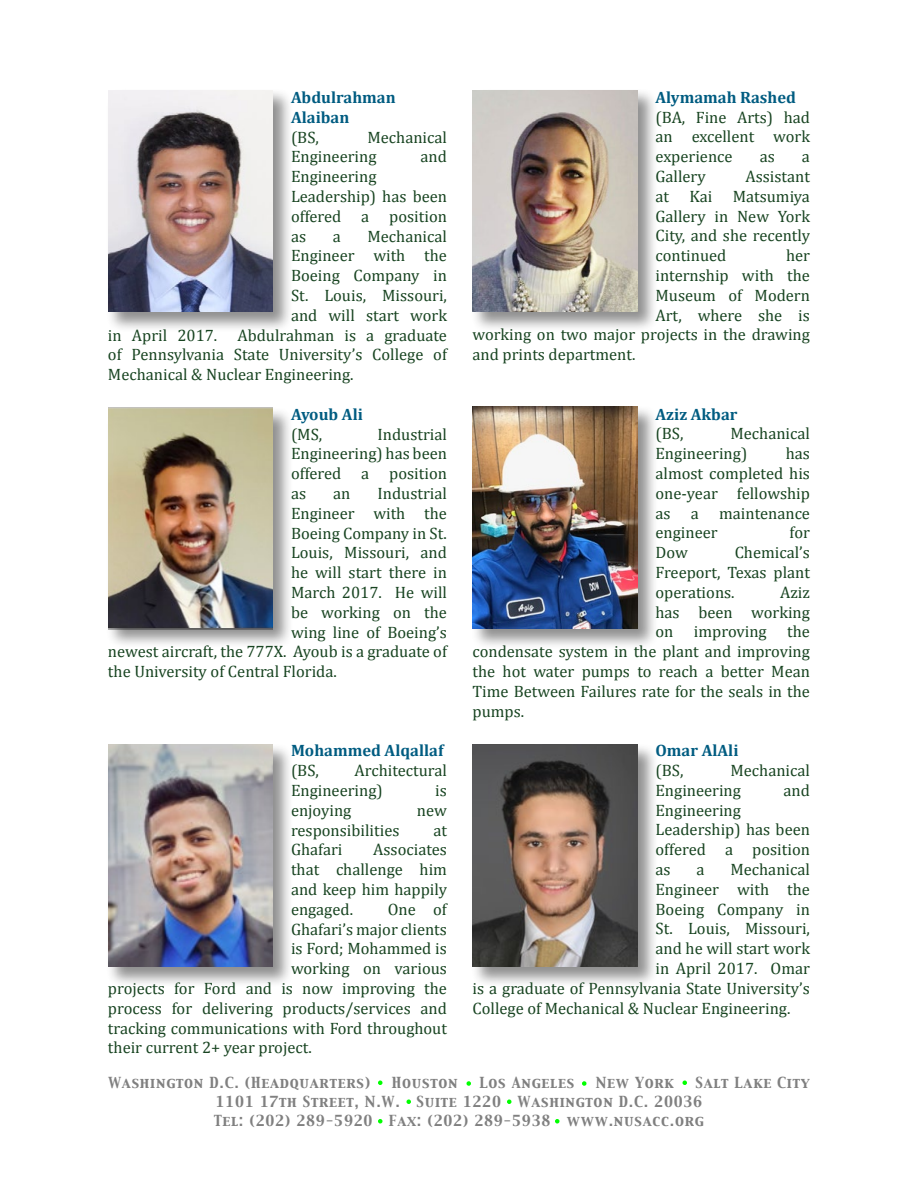
<style>
.page{position:relative;width:918px;height:1188px;background:#fff}
.page>*{position:absolute;margin:0;border:0;box-sizing:border-box;transform-origin:0 0}
.t1{font:16.5px/19.8px "Cambria";color:#184421}
.t2{font:700 16.5px/19.8px "Cambria";color:#005c81}
.t3{font:13.5px/19.5px "Capitals";letter-spacing:.055em;color:#808080}
</style>
<div class="page">
<svg style="left:582px;top:1081px;width:4px;height:5px"></svg>
<svg style="left:466px;top:1081px;width:5px;height:5px"></svg>
<svg style="left:507px;top:1100px;width:5px;height:4px"></svg>
<svg style="left:682px;top:1081px;width:5px;height:4px"></svg>
<svg style="left:406px;top:1100px;width:5px;height:4px"></svg>
<svg style="left:378px;top:1119px;width:4px;height:5px"></svg>
<svg style="left:555px;top:1119px;width:5px;height:5px"></svg>
<svg style="left:378px;top:1081px;width:4px;height:4px"></svg>
<div style="left:106px;top:88px;width:188px;height:245px;background:#000;opacity:.44"></div>
<img style="left:108px;top:90px;width:165px;height:222px">
<div style="left:106px;top:407px;width:188px;height:243px;background:#000;opacity:.44"></div>
<img style="left:108px;top:407px;width:165px;height:222px">
<div style="left:106px;top:743px;width:188px;height:245px;background:#000;opacity:.44"></div>
<img style="left:108px;top:745px;width:165px;height:222px">
<div style="left:470px;top:742px;width:189px;height:246px;background:#000;opacity:.44"></div>
<img style="left:472px;top:745px;width:166px;height:222px">
<div style="left:471px;top:405px;width:188px;height:245px;background:#000;opacity:.44"></div>
<img style="left:473px;top:406px;width:165px;height:222px">
<div style="left:470px;top:88px;width:189px;height:245px;background:#000;opacity:.44"></div>
<img style="left:472px;top:90px;width:166px;height:222px">
<p class="t2" style="left:291px;top:87px;width:106px">Abdulrahman<br>Alaiban</p>
<p class="t1" style="left:291px;top:127px;width:29px">(BS,</p>
<p class="t1" style="left:291px;top:127px;width:157px;text-indent:76px">Mechanical<br>Engineering</p>
<p class="t1" style="left:421px;top:147px;width:28px">and</p>
<p class="t1" style="left:291px;top:167px;width:158px">Engineering<br>Leadership) has been offered a position as</p>
<p class="t1" style="left:333px;top:226px;width:10px">a</p>
<p class="t1" style="left:367px;top:226px;width:81px">Mechanical</p>
<p class="t1" style="left:291px;top:246px;width:157px">Engineer with the</p>
<p class="t1" style="left:291px;top:266px;width:157px">Boeing Company in</p>
<p class="t1" style="left:291px;top:285px;width:158px">St. Louis, Missouri,</p>
<p class="t1" style="left:291px;top:305px;width:157px">and will start work</p>
<p class="t1" style="left:108px;top:325px;width:341px">in April 2017. Abdulrahman is a graduate</p>
<p class="t1" style="left:108px;top:345px;width:341px">of Pennsylvania State University’s College of</p>
<p class="t1" style="left:108px;top:365px;width:247px">Mechanical &amp; Nuclear Engineering.</p>
<p class="t2" style="left:291px;top:404px;width:73px">Ayoub Ali</p>
<p class="t1" style="left:291px;top:424px;width:33px">(MS,</p>
<p class="t1" style="left:291px;top:424px;width:158px;text-align:justify;text-indent:87px">Industrial Engineering) has been offered a position as</p>
<p class="t1" style="left:333px;top:483px;width:19px">an</p>
<p class="t1" style="left:378px;top:483px;width:71px">Industrial</p>
<p class="t1" style="left:291px;top:503px;width:157px">Engineer with the</p>
<p class="t1" style="left:291px;top:523px;width:157px">Boeing Company in St.</p>
<p class="t1" style="left:291px;top:543px;width:158px">Louis, Missouri, and</p>
<p class="t1" style="left:291px;top:563px;width:157px">he will start there in</p>
<p class="t1" style="left:291px;top:582px;width:157px">March 2017. He will</p>
<p class="t1" style="left:291px;top:602px;width:157px">be working on the</p>
<p class="t1" style="left:291px;top:622px;width:157px">wing line of Boeing’s</p>
<p class="t1" style="left:108px;top:642px;width:341px">newest aircraft, the 777X. Ayoub is a graduate of</p>
<p class="t1" style="left:108px;top:662px;width:230px">the University of Central Florida.</p>
<p class="t2" style="left:291px;top:740px;width:154px">Mohammed Alqallaf</p>
<p class="t1" style="left:291px;top:761px;width:29px">(BS,</p>
<p class="t1" style="left:291px;top:761px;width:157px;text-indent:64px">Architectural<br>Engineering)</p>
<p class="t1" style="left:435px;top:780px;width:13px">is</p>
<p class="t1" style="left:291px;top:800px;width:62px">enjoying</p>
<p class="t1" style="left:417px;top:800px;width:32px">new</p>
<p class="t1" style="left:291px;top:820px;width:110px">responsibilities</p>
<p class="t1" style="left:433px;top:820px;width:15px">at</p>
<p class="t1" style="left:291px;top:840px;width:53px">Ghafari</p>
<p class="t1" style="left:291px;top:840px;width:158px;text-align:justify;text-indent:82px">Associates that challenge him and keep him happily engaged.</p>
<p class="t1" style="left:388px;top:899px;width:61px">One of</p>
<p class="t1" style="left:291px;top:919px;width:157px">Ghafari’s major clients</p>
<p class="t1" style="left:291px;top:939px;width:158px">is Ford; Mohammed is</p>
<p class="t1" style="left:291px;top:959px;width:158px">working on various</p>
<p class="t1" style="left:108px;top:978px;width:341px">projects for Ford and is now improving the</p>
<p class="t1" style="left:108px;top:998px;width:341px">process for delivering products/services and</p>
<p class="t1" style="left:108px;top:1018px;width:340px">tracking communications with Ford throughout</p>
<p class="t1" style="left:108px;top:1038px;width:205px">their current 2+ year project.</p>
<p class="t2" style="left:656px;top:87px;width:142px">Alymamah Rashed</p>
<p class="t1" style="left:656px;top:107px;width:156px;text-align:justify">(BA, Fine Arts) had an excellent work experience</p>
<p class="t1" style="left:760px;top:147px;width:17px">as</p>
<p class="t1" style="left:802px;top:147px;width:10px">a</p>
<p class="t1" style="left:656px;top:166px;width:52px">Gallery</p>
<p class="t1" style="left:656px;top:166px;width:156px;text-align:justify;text-indent:90px">Assistant at Kai Matsumiya Gallery in New York City, and she recently continued</p>
<p class="t1" style="left:786px;top:246px;width:25px">her</p>
<p class="t1" style="left:656px;top:265px;width:156px">internship with the</p>
<p class="t1" style="left:656px;top:285px;width:156px">Museum of Modern</p>
<p class="t1" style="left:656px;top:305px;width:156px">Art, where she is</p>
<p class="t1" style="left:472px;top:325px;width:339px">working on two major projects in the drawing</p>
<p class="t1" style="left:472px;top:345px;width:165px">and prints department.</p>
<p class="t2" style="left:656px;top:404px;width:83px">Aziz Akbar</p>
<p class="t1" style="left:656px;top:424px;width:29px">(BS,</p>
<p class="t1" style="left:656px;top:424px;width:156px;text-indent:75px">Mechanical<br>Engineering)</p>
<p class="t1" style="left:656px;top:444px;width:156px;text-align:justify;text-indent:130px">has almost completed his one-year fellowship as a maintenance engineer</p>
<p class="t1" style="left:790px;top:523px;width:22px">for</p>
<p class="t1" style="left:656px;top:543px;width:156px;text-align:justify;text-indent:79px">Chemical’s Freeport, Texas plant operations.</p>
<p class="t1" style="left:656px;top:543px;width:34px">Dow</p>
<p class="t1" style="left:780px;top:582px;width:31px">Aziz</p>
<p class="t1" style="left:656px;top:602px;width:156px">has been working</p>
<p class="t1" style="left:656px;top:622px;width:156px">on improving the</p>
<p class="t1" style="left:472px;top:642px;width:339px">condensate system in the plant and improving</p>
<p class="t1" style="left:472px;top:661px;width:339px">the hot water pumps to reach a better Mean</p>
<p class="t1" style="left:472px;top:681px;width:339px">Time Between Failures rate for the seals in the</p>
<p class="t1" style="left:472px;top:701px;width:53px">pumps.</p>
<p class="t2" style="left:656px;top:740px;width:85px">Omar AlAli</p>
<p class="t1" style="left:656px;top:760px;width:29px">(BS,</p>
<p class="t1" style="left:656px;top:760px;width:156px;text-indent:75px">Mechanical<br>Engineering</p>
<p class="t1" style="left:784px;top:780px;width:28px">and</p>
<p class="t1" style="left:656px;top:800px;width:156px">Engineering<br>Leadership) has been offered a position as</p>
<p class="t1" style="left:697px;top:859px;width:10px">a</p>
<p class="t1" style="left:730px;top:859px;width:81px">Mechanical</p>
<p class="t1" style="left:656px;top:879px;width:156px">Engineer with the</p>
<p class="t1" style="left:656px;top:899px;width:156px">Boeing Company in</p>
<p class="t1" style="left:656px;top:919px;width:156px">St. Louis, Missouri,</p>
<p class="t1" style="left:656px;top:939px;width:156px">and he will start work</p>
<p class="t1" style="left:656px;top:958px;width:156px">in April 2017. Omar</p>
<p class="t1" style="left:472px;top:978px;width:339px">is a graduate of Pennsylvania State University’s</p>
<p class="t1" style="left:472px;top:998px;width:319px">College of Mechanical &amp; Nuclear Engineering.</p>
<p class="t3" style="left:108px;top:1073px;width:264px">Washington D.C. (Headquarters)</p>
<p class="t3" style="left:392px;top:1073px;width:68px">Houston</p>
<p class="t3" style="left:479px;top:1073px;width:96px">Los Angeles</p>
<p class="t3" style="left:596px;top:1073px;width:80px">New York</p>
<p class="t3" style="left:214px;top:1073px;width:597px;text-indent:481px">Salt Lake City<br>1101 17th Street, N.W. Suite 1220 Washington D.C. 20036<br>Tel: (202) 289-5920 Fax: (202) 289-5938 www.nusacc.org</p>
</div>
